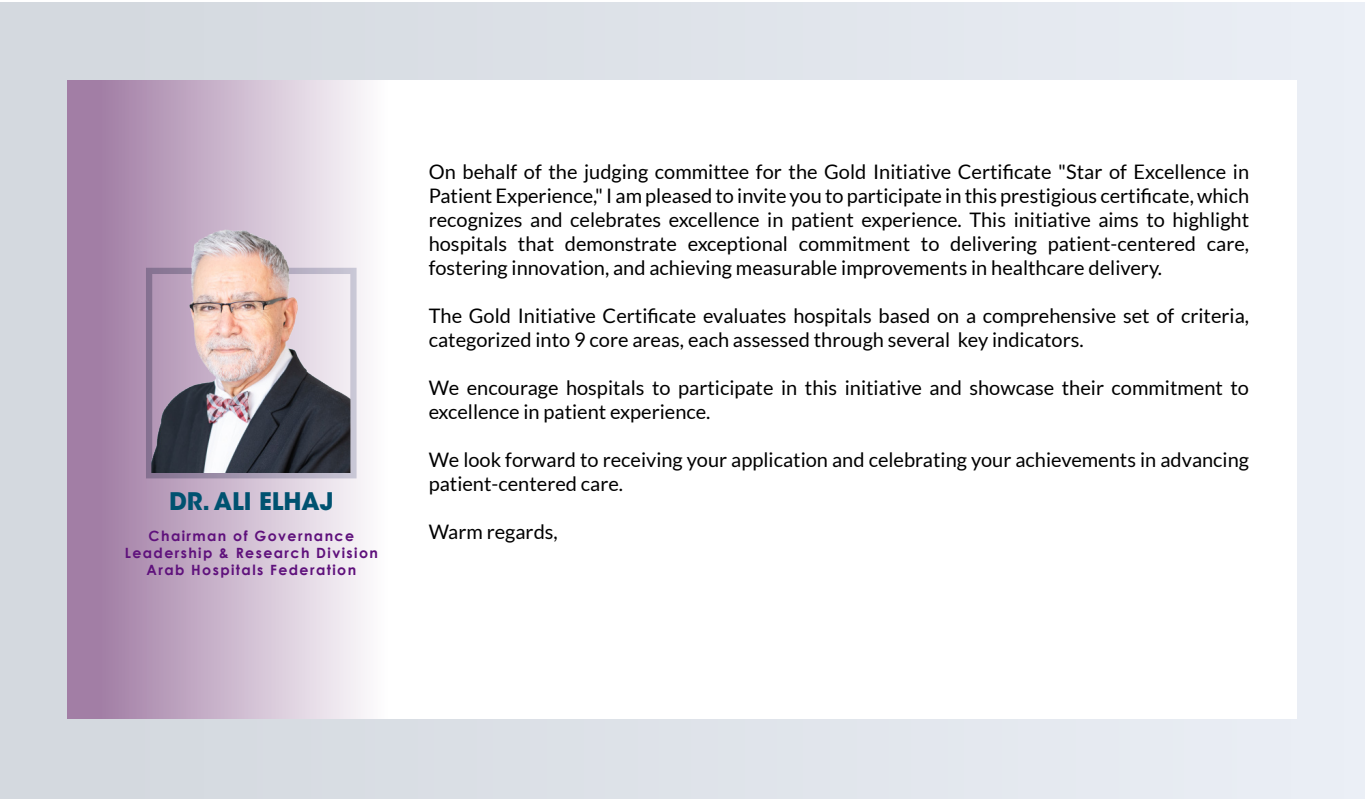
<style>
.page{position:relative;width:1365px;height:799px;background:#fff}
.page>*{position:absolute;margin:0;border:0;box-sizing:border-box;transform-origin:0 0}
.t1{font:700 24px "ITC Avant Garde Std";color:#005270}
.t2{font:20px/24px "Lato";color:#000}
.t3{font:700 14.12px/17px "Century Gothic";letter-spacing:.1em;color:#5f117c;text-align:center}
</style>
<div class="page">
<div style="left:0;top:3px;width:1365px;height:796px;background:#dee3e9"></div>
<div style="left:68px;top:80px;width:1229px;height:639px;background:#fff"></div>
<div style="left:68px;top:80px;width:361px;height:639px;background:linear-gradient(to right,#9b749e,#fff)"></div>
<svg style="left:146px;top:268px;width:211px;height:210px;background:#a198ae"></svg>
<img style="left:152px;top:217px;width:199px;height:255px">
<p class="t1" style="left:169px;top:486px;width:166px">DR. ALI ELHAJ</p>
<p class="t3" style="left:125px;top:526px;width:255px">Chairman of Governance<br>Leadership &amp; Research Division<br>Arab Hospitals Federation</p>
<p class="t2" style="left:429px;top:159px;width:822px;text-align:justify">On behalf of the judging committee for the Gold Initiative Certificate "Star of Excellence in Patient Experience," I am pleased to invite you to participate in this prestigious certificate, which recognizes and celebrates excellence in patient experience. This initiative aims to highlight hospitals that demonstrate exceptional commitment to delivering patient-centered care, fostering innovation, and achieving measurable improvements in healthcare delivery.</p>
<p class="t2" style="left:429px;top:303px;width:822px">The Gold Initiative Certificate evaluates hospitals based on a comprehensive set of criteria, categorized into 9 core areas, each assessed through several key indicators.</p>
<p class="t2" style="left:429px;top:375px;width:822px">We encourage hospitals to participate in this initiative and showcase their commitment to excellence in patient experience.</p>
<p class="t2" style="left:429px;top:447px;width:822px">We look forward to receiving your application and celebrating your achievements in advancing patient-centered care.</p>
<p class="t2" style="left:429px;top:519px;width:131px">Warm regards,</p>
</div>
